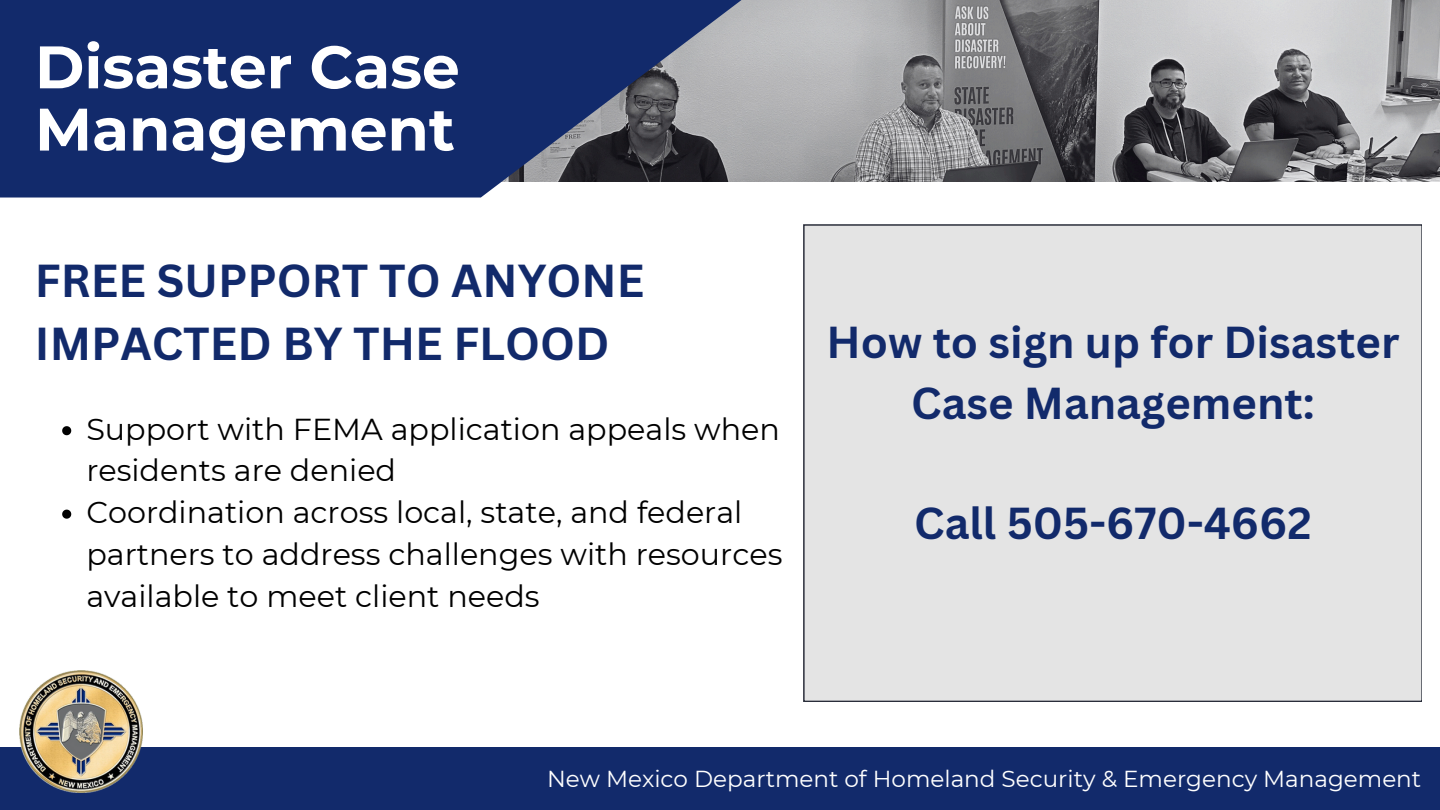
<style>
.page{position:relative;width:1440px;height:810px;background:#fff}
.page>*{position:absolute;margin:0;border:0;box-sizing:border-box;transform-origin:0 0}
.t1{font:700 59.9px/62.2px "Montserrat";color:#fff}
.t2{font:700 45px/63px "Canva Sans";color:#122a6b}
.t3{font:700 43.6px/60.3px "Canva Sans";color:#122a6b;text-align:center}
.t4{font:30.2px/41.7px "Montserrat";color:#000}
.t5{font:23.1px "Montserrat";color:#fff}
</style>
<div class="page">
<img style="left:769px;top:0;width:671px;height:181px">
<svg style="left:0;top:0;width:769px;height:198px;background:#2c3f73"></svg>
<div style="left:0;top:748px;width:1440px;height:62px;background:#122a6b"></div>
<img style="left:20px;top:670px;width:122px;height:122px">
<div style="left:804px;top:225px;width:618px;height:476px;background:#e4e4e4"></div>
<svg style="left:62px;top:426px;width:9px;height:9px"></svg>
<svg style="left:62px;top:510px;width:9px;height:9px"></svg>
<h3 class="t1" style="left:35px;top:36px;width:426px">Disaster Case<br>Management</h3>
<h2 class="t2" style="left:35px;top:249px;width:611px">FREE SUPPORT TO ANYONE<br>IMPACTED BY THE FLOOD</h2>
<p class="t4" style="left:86px;top:408px;width:695px">Support with FEMA application appeals when residents are denied</p>
<p class="t4" style="left:86px;top:492px;width:698px">Coordination across local, state, and federal partners to address challenges with resources available to meet client needs</p>
<p class="t3" style="left:827px;top:311px;width:574px">How to sign up for Disaster<br>Case Management:</p>
<p class="t3" style="left:914px;top:492px;width:399px">Call 505-670-4662</p>
<h3 class="t5" style="left:547px;top:764px;width:876px">New Mexico Department of Homeland Security &amp; Emergency Management</h3>
</div>
